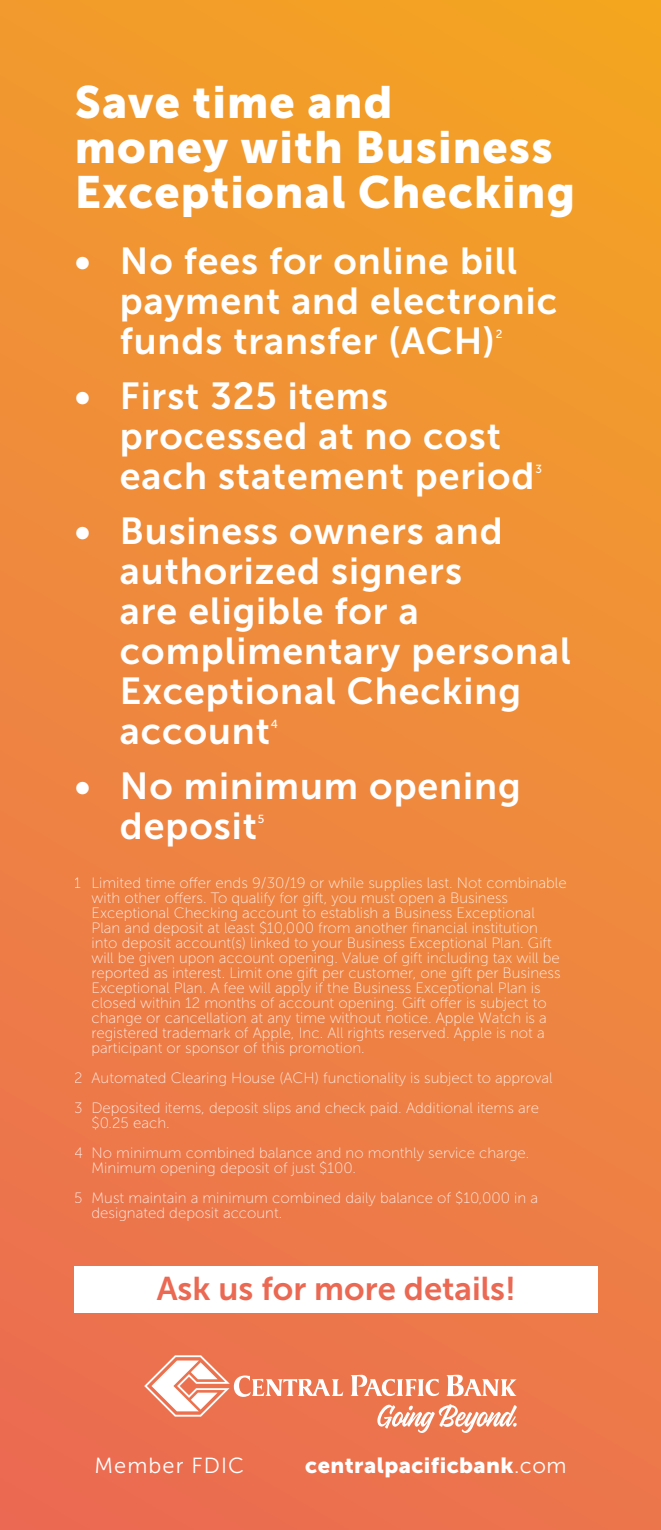
<style>
.page{position:relative;width:661px;height:1530px;background:#fff}
.page>*{position:absolute;margin:0;border:0;box-sizing:border-box;transform-origin:0 0}
.t1{font:45px/45px "Museo Sans 900";letter-spacing:.025em;color:#fff}
.t2{font:37.5px/40px "Museo Sans 700";letter-spacing:.025em;color:#fff}
.t3{font:32.75px "Museo Sans 700";color:#eb6852}
.t4{font:21.75px "Museo Sans 900";letter-spacing:.02em;color:#fff}
.t5{font:21.75px "Museo Sans 300";letter-spacing:.05em;color:#fff}
.t6{font:15px/15px "Museo Sans 100";color:#fff}
.t7{font:11.75px "Museo Sans 500";color:#fff}
.s1{font-family:"Museo Sans 300"}
</style>
<div class="page">
<div style="left:0;top:0;width:660px;height:1530px;background:linear-gradient(to bottom,#f3a028,#eb7052)"></div>
<div style="left:74px;top:1267px;width:522px;height:46px;background:#fff"></div>
<svg style="left:377px;top:1404px;width:139px;height:29px"></svg>
<svg style="left:350px;top:1375px;width:89px;height:21px"></svg>
<svg style="left:446px;top:1375px;width:70px;height:21px"></svg>
<svg style="left:144px;top:1355px;width:199px;height:62px"></svg>
<h1 class="t1" style="left:75px;top:80px;width:501px">Save time and<br>money with Business<br>Exceptional Checking</h1>
<h2 class="t2" style="left:120px;top:241px;width:438px;text-indent:-45px">• No fees for online bill payment and electronic funds transfer (ACH)</h2>
<p class="t7" style="left:495px;top:327px;width:8px">2</p>
<h2 class="t2" style="left:120px;top:376px;width:416px;text-indent:-45px">• First 325 items processed at no cost each statement period</h2>
<p class="t7" style="left:535px;top:462px;width:8px">3</p>
<h2 class="t2" style="left:120px;top:511px;width:452px;text-indent:-45px">• Business owners and authorized signers<br>are eligible for a complimentary personal<br>Exceptional Checking account</h2>
<p class="t7" style="left:271px;top:717px;width:9px">4</p>
<h2 class="t2" style="left:120px;top:766px;width:402px;text-indent:-45px">• No minimum opening deposit</h2>
<p class="t7" style="left:257px;top:812px;width:8px">5</p>
<p class="t6" style="left:75px;top:875px;width:8px">1</p>
<p class="t6" style="left:75px;top:1063px;width:10px;line-height:30px">2<br>3</p>
<p class="t6" style="left:75px;top:1145px;width:10px">4</p>
<p class="t6" style="left:75px;top:1190px;width:10px">5</p>
<p class="t6" style="left:91px;top:875px;width:476px">Limited time offer ends 9/30/19 or while supplies last. Not combinable with other offers. To qualify for gift, you must open a Business Exceptional Checking account to establish a Business Exceptional Plan and deposit at least $10,000 from another financial institution into deposit account(s) linked to your Business Exceptional Plan. Gift will be given upon account opening. Value of gift including tax will be reported as interest. Limit one gift per customer, one gift per Business Exceptional Plan. A fee will apply if the Business Exceptional Plan is closed within 12 months of account opening. Gift offer is subject to change or cancellation at any time without notice. Apple Watch is a registered trademark of Apple, Inc. All rights reserved. Apple is not a participant or sponsor of this promotion.</p>
<p class="t6" style="left:91px;top:1063px;width:462px;line-height:30px">Automated Clearing House (ACH) functionality is subject to approval<br>Deposited items, deposit slips and check paid. Additional items are</p>
<p class="t6" style="left:91px;top:1108px;width:439px;line-height:30px">$0.25 each.<br>No minimum combined balance and no monthly service charge.</p>
<p class="t6" style="left:91px;top:1153px;width:448px;line-height:30px">Minimum opening deposit of just $100.<br>Must maintain a minimum combined daily balance of $10,000 in a</p>
<p class="t6" style="left:91px;top:1205px;width:192px">designated deposit account.</p>
<h3 class="t3" style="left:156px;top:1271px;width:360px">Ask us for more details!</h3>
<h3 class="t5" style="left:94px;top:1453px;width:151px">Member FDIC</h3>
<h3 class="t4" style="left:305px;top:1453px;width:262px">centralpacificbank<span class="s1">.com</span></h3>
</div>
